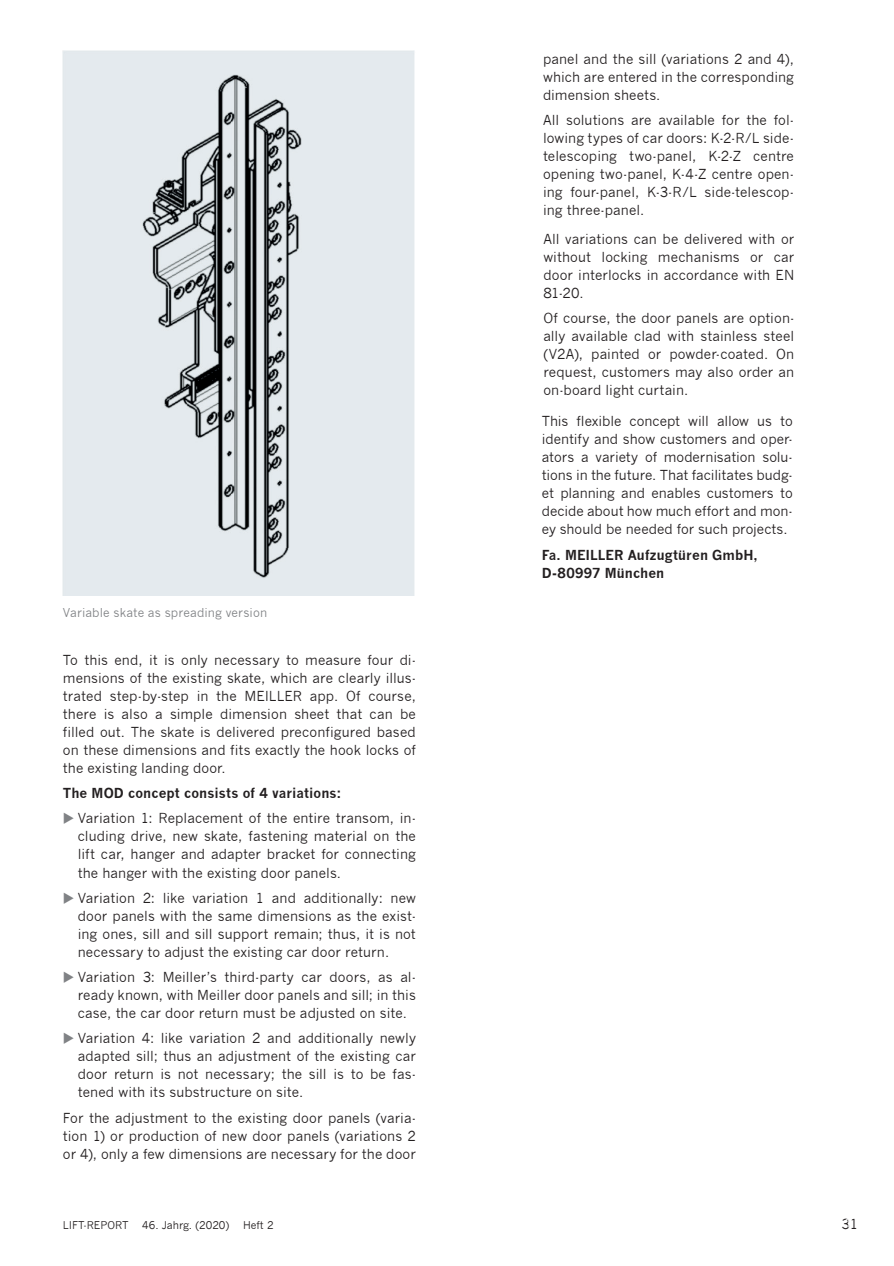
<style>
.page{position:relative;width:894px;height:1266px;background:#fff}
.page>*{position:absolute;margin:0;border:0;box-sizing:border-box;transform-origin:0 0}
.t1{font:13.5px/18px "News Gothic";letter-spacing:.005em;color:#231f20;text-align:justify}
.t2{font:700 13.5px/18px "News Gothic";letter-spacing:.01em;color:#231f20}
.t3{font:12px "News Gothic";letter-spacing:.01em;color:#808285}
.t4{font:10.5px "News Gothic";color:#231f20}
.s1{color:#808285}
</style>
<div class="page">
<img style="left:63px;top:50px;width:352px;height:545px">
<p class="t3" style="left:63px;top:606px;width:206px">Variable skate as spreading version</p>
<p class="t1" style="left:63px;top:651px;width:354px">To this end, it is only necessary to measure four di&shy;mensions of the existing skate, which are clearly illus&shy;trated step-by-step in the MEILLER app. Of course, there is also a simple dimension sheet that can be filled out. The skate is delivered preconfigured based on these dimensions and fits exactly the hook locks of the existing landing door.</p>
<p class="t2" style="left:63px;top:784px;width:280px">The MOD concept consists of 4 variations:</p>
<p class="t1" style="left:78px;top:809px;width:340px;text-indent:-15px"><span class="s1">◆</span> Variation 1: Replacement of the entire transom, in&shy;cluding drive, new skate, fastening material on the lift car, hanger and adapter bracket for connecting the hanger with the existing door panels.</p>
<p class="t1" style="left:78px;top:888px;width:340px;text-indent:-15px"><span class="s1">◆</span> Variation 2: like variation 1 and additionally: new door panels with the same dimensions as the exist&shy;ing ones, sill and sill support remain; thus, it is not necessary to adjust the existing car door return.</p>
<p class="t1" style="left:78px;top:968px;width:340px;text-indent:-15px"><span class="s1">◆</span> Variation 3: Meiller’s third-party car doors, as al&shy;ready known, with Meiller door panels and sill; in this case, the car door return must be adjusted on site.</p>
<p class="t1" style="left:78px;top:1029px;width:340px;text-indent:-15px"><span class="s1">◆</span> Variation 4: like variation 2 and additionally newly adapted sill; thus an adjustment of the existing car door return is not necessary; the sill is to be fas&shy;tened with its substructure on site.</p>
<p class="t1" style="left:63px;top:1108px;width:354px">For the adjustment to the existing door panels (varia&shy;tion 1) or production of new door panels (variations 2 or 4), only a few dimensions are necessary for the door</p>
<p class="t1" style="left:543px;top:50px;width:252px">panel and the sill (variations 2 and 4), which are entered in the corresponding dimension sheets.</p>
<p class="t1" style="left:543px;top:111px;width:252px">All solutions are available for the fol&shy;lowing types of car doors: K-2-R/L side&shy;telescoping two-panel, K-2-Z centre opening two-panel, K-4-Z centre open&shy;ing four-panel, K-3-R/L side-telescop&shy;ing three-panel.</p>
<p class="t1" style="left:543px;top:230px;width:252px">All variations can be delivered with or without locking mechanisms or car door interlocks in accordance with EN 81-20.</p>
<p class="t1" style="left:543px;top:309px;width:252px">Of course, the door panels are option&shy;ally available clad with stainless steel (V2A), painted or powder-coated. On request, customers may also order an on-board light curtain.</p>
<p class="t1" style="left:542px;top:412px;width:252px">This flexible concept will allow us to identify and show customers and oper&shy;ators a variety of modernisation solu&shy;tions in the future. That facilitates budg&shy;et planning and enables customers to decide about how much effort and mon&shy;ey should be needed for such projects.</p>
<p class="t2" style="left:542px;top:545px;width:218px">Fa. MEILLER Aufzugtüren GmbH,<br>D-80997 München</p>
<p class="t4" style="left:63px;top:1218px;width:67px">LIFT-REPORT</p>
<p class="t4" style="left:142px;top:1218px;width:89px">46. Jahrg. (2020)</p>
<p class="t4" style="left:243px;top:1218px;width:32px">Heft 2</p>
<p class="t1" style="left:841px;top:1214px;width:18px">31</p>
</div>
